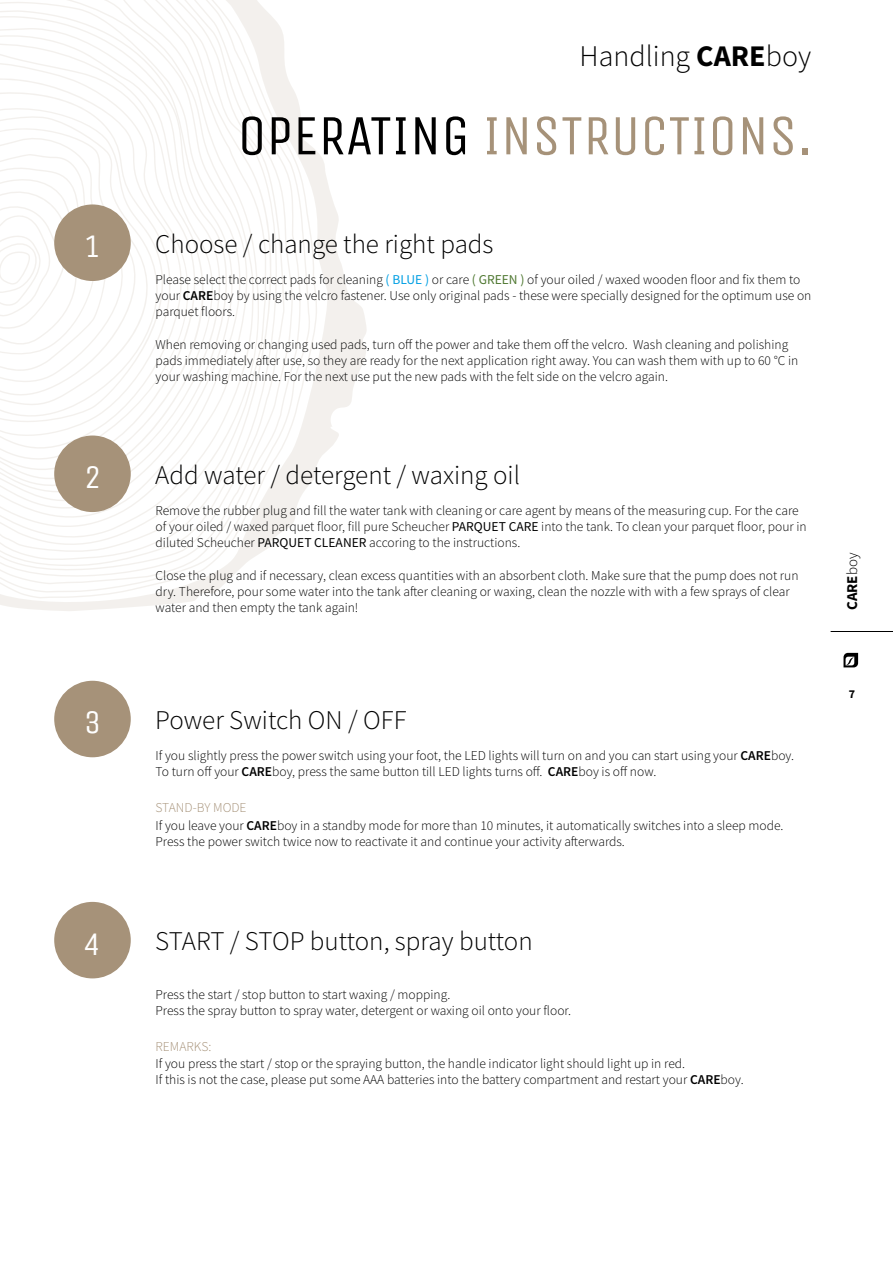
<style>
.page{position:relative;width:893px;height:1263px;background:#fff}
.page>*{position:absolute;margin:0;border:0;box-sizing:border-box;transform-origin:0 0}
.t1{font:57px "Unica One";color:#a69279}
.t2{font:33px "Unica One";color:#fff}
.t3{font:300 30px "Source Sans Pro";color:#000}
.t4{font:300 27px "Source Sans Pro";color:#000}
.t5{font:700 15px "Source Sans Pro";color:#000}
.t6{font:300 13.5px/16.2px "Source Sans Pro";color:#000}
.t7{font:300 13.5px "Source Sans Pro";color:#a69279}
.t8{font:700 12px "Source Sans Pro";color:#000}
.s1{font-weight:700}
.s2{color:#000}
.s3{font-weight:400;color:#009fe3}
.s4{font-weight:400;color:#4e7730}
.s5{font-weight:600}
.s6{font-weight:400}
.s7{font-weight:300}
.s8{color:#a69279}
</style>
<div class="page">
<svg style="left:0;top:0;width:367px;height:611px"></svg>
<div style="left:54px;top:204px;width:77px;height:77px;background:#a69279;border-radius:50%"></div>
<div style="left:54px;top:435px;width:77px;height:77px;background:#a69279;border-radius:50%"></div>
<div style="left:54px;top:681px;width:77px;height:76px;background:#a69279;border-radius:50%"></div>
<div style="left:54px;top:902px;width:77px;height:76px;background:#a69279;border-radius:50%"></div>
<svg style="left:843px;top:653px;width:15px;height:14px"></svg>
<hr style="left:831px;top:631px;width:62px;height:1px;background:#000">
<h3 class="t3" style="left:579px;top:38px;width:233px">Handling <span class="s1">CARE</span>boy</h3>
<h1 class="t1" style="left:238px;top:102px;width:576px"><span class="s2">OPERATING</span> INSTRUCTIONS.</h1>
<h2 class="t2" style="left:84px;top:227px;width:18px">1</h2>
<h3 class="t4" style="left:155px;top:227px;width:340px">Choose / change the right pads</h3>
<p class="t6" style="left:156px;top:271px;width:657px">Please select the correct pads for cleaning <span class="s3">( BLUE )</span> or care <span class="s4">( GREEN )</span> of your oiled / waxed wooden floor and fix them to your <span class="s5">CARE</span>boy by using the velcro fastener. Use only original pads - these were specially designed for the optimum use on parquet floors.</p>
<p class="t6" style="left:156px;top:336px;width:644px">When removing or changing used pads, turn off the power and take them off the velcro. Wash cleaning and polishing pads immediately after use, so they are ready for the next application right away. You can wash them with up to 60 °C in your washing machine. For the next use put the new pads with the felt side on the velcro again.</p>
<h2 class="t2" style="left:84px;top:458px;width:18px">2</h2>
<h3 class="t4" style="left:155px;top:458px;width:366px">Add water / detergent / waxing oil</h3>
<p class="t6" style="left:156px;top:502px;width:653px">Remove the rubber plug and fill the water tank with cleaning or care agent by means of the measuring cup. For the care of your oiled / waxed parquet floor, fill pure Scheucher <span class="s6">PARQUET CARE</span> into the tank. To clean your parquet floor, pour in diluted Scheucher <span class="s6">PARQUET CLEANER</span> accoring to the instructions.</p>
<p class="t6" style="left:156px;top:567px;width:644px">Close the plug and if necessary, clean excess quantities with an absorbent cloth. Make sure that the pump does not run dry. Therefore, pour some water into the tank after cleaning or waxing, clean the nozzle with with a few sprays of clear water and then empty the tank again!</p>
<p class="t5" style="left:842px;top:610px;width:59px;rotate:-90deg">CARE<span class="s7">boy</span></p>
<p class="t8" style="left:849px;top:686px;width:8px">7</p>
<h2 class="t2" style="left:84px;top:703px;width:18px">3</h2>
<h3 class="t4" style="left:155px;top:704px;width:253px">Power Switch ON / OFF</h3>
<p class="t6" style="left:156px;top:747px;width:638px">If you slightly press the power switch using your foot, the LED lights will turn on and you can start using your <span class="s5">CARE</span>boy.<br>To turn off your <span class="s5">CARE</span>boy, press the same button till LED lights turns off. <span class="s5">CARE</span>boy is off now.</p>
<p class="t6" style="left:156px;top:799px;width:628px;line-height:18px"><span class="s8">STAND-BY MODE<br></span>If you leave your <span class="s5">CARE</span>boy in a standby mode for more than 10 minutes, it automatically switches into a sleep mode.</p>
<p class="t6" style="left:156px;top:834px;width:469px">Press the power switch twice now to reactivate it and continue your activity afterwards.</p>
<h2 class="t2" style="left:84px;top:924px;width:18px">4</h2>
<h3 class="t4" style="left:155px;top:925px;width:379px">START / STOP button, spray button</h3>
<p class="t6" style="left:156px;top:986px;width:415px">Press the start / stop button to start waxing / mopping.<br>Press the spray button to spray water, detergent or waxing oil onto your floor.</p>
<p class="t7" style="left:156px;top:1038px;width:57px">REMARKS:</p>
<p class="t6" style="left:156px;top:1055px;width:588px">If you press the start / stop or the spraying button, the handle indicator light should light up in red.<br>If this is not the case, please put some AAA batteries into the battery compartment and restart your <span class="s5">CARE</span>boy.</p>
</div>
